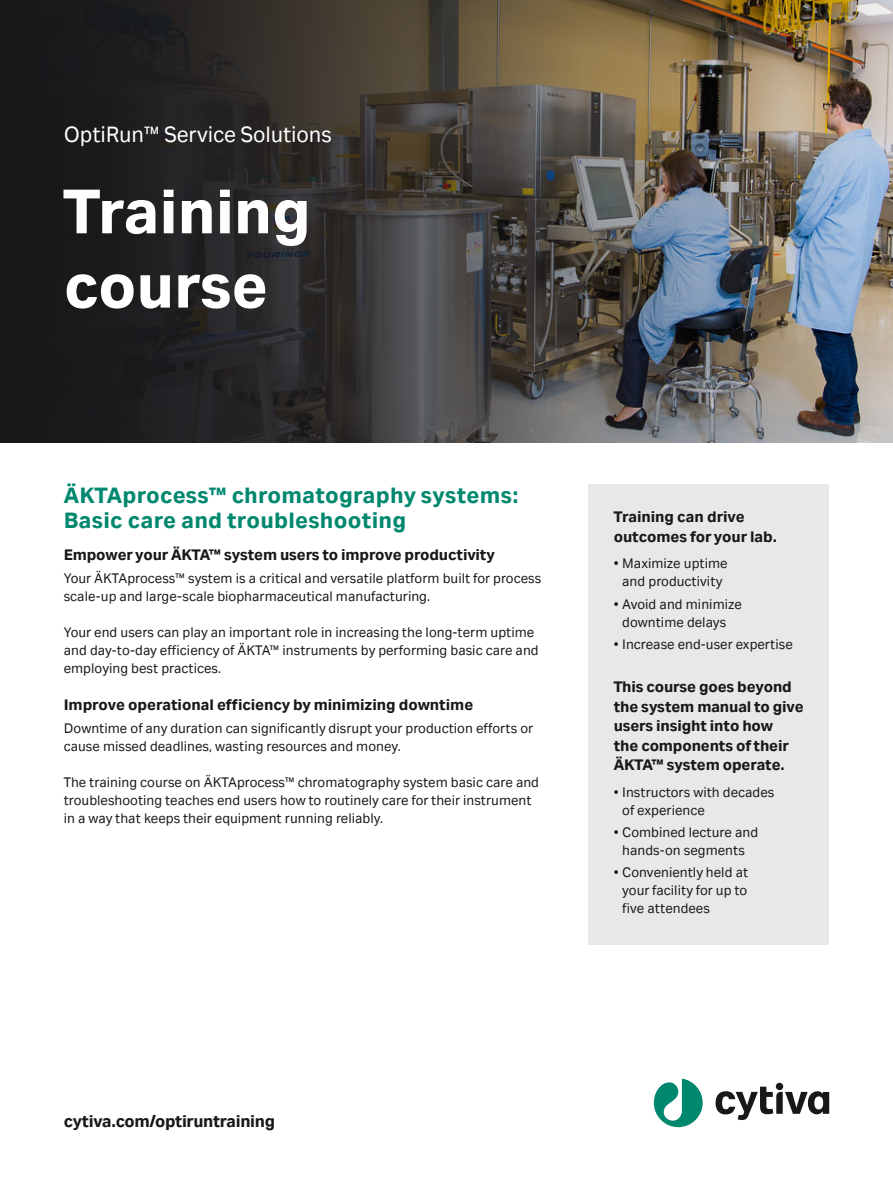
<style>
.page{position:relative;width:893px;height:1191px;background:#fff}
.page>*{position:absolute;margin:0;border:0;box-sizing:border-box;transform-origin:0 0}
.t1{font:700 67.5px/74.2px "Cytiva Aktiv";letter-spacing:-.005em;color:#fff}
.t2{font:700 24px/25.5px "Cytiva Aktiv";letter-spacing:.01em;color:#00886f}
.t3{font:24px "Cytiva Aktiv";letter-spacing:-.005em;color:#fff}
.t4{font:700 18px "Cytiva Aktiv";letter-spacing:-.02em;color:#18181b}
.t5{font:700 16.5px/19.5px "Cytiva Aktiv";letter-spacing:-.01em;color:#18181b}
.t6{font:15px/18px "Cytiva Aktiv";color:#18181b}
</style>
<div class="page">
<img style="left:0;top:0;width:893px;height:442px">
<div style="left:588px;top:484px;width:241px;height:460px;background:#e8e8e8"></div>
<svg style="left:716px;top:1086px;width:113px;height:34px"></svg>
<div style="left:776px;top:1082px;width:7px;height:8px;background:#18181b;border-radius:50%"></div>
<svg style="left:654px;top:1078px;width:49px;height:49px"></svg>
<h2 class="t3" style="left:64px;top:122px;width:270px">OptiRun™ Service Solutions</h2>
<h1 class="t1" style="left:64px;top:173px;width:249px">Training course</h1>
<h2 class="t2" style="left:64px;top:482px;width:456px">ÄKTAprocess™ chromatography systems:<br>Basic care and troubleshooting</h2>
<p class="t5" style="left:64px;top:545px;width:432px">Empower your ÄKTA™ system users to improve productivity</p>
<p class="t6" style="left:64px;top:569px;width:479px">Your ÄKTAprocess™ system is a critical and versatile platform built for process scale-up and large-scale biopharmaceutical manufacturing.</p>
<p class="t6" style="left:64px;top:623px;width:476px">Your end users can play an important role in increasing the long-term uptime and day-to-day efficiency of ÄKTA™ instruments by performing basic care and employing best practices.</p>
<p class="t5" style="left:64px;top:695px;width:411px">Improve operational efficiency by minimizing downtime</p>
<p class="t6" style="left:64px;top:718px;width:471px">Downtime of any duration can significantly disrupt your production efforts or cause missed deadlines, wasting resources and money.</p>
<p class="t6" style="left:64px;top:772px;width:477px">The training course on ÄKTAprocess™ chromatography system basic care and troubleshooting teaches end users how to routinely care for their instrument in a way that keeps their equipment running reliably.</p>
<p class="t5" style="left:614px;top:507px;width:165px">Training can drive outcomes for your lab.</p>
<p class="t6" style="left:614px;top:554px;width:115px;text-align:center">• Maximize uptime and productivity</p>
<p class="t6" style="left:614px;top:595px;width:130px;text-align:center">• Avoid and minimize downtime delays</p>
<p class="t6" style="left:614px;top:635px;width:181px">• Increase end-user expertise</p>
<p class="t5" style="left:614px;top:677px;width:191px">This course goes beyond the system manual to give users insight into how<br>the components of their<br>ÄKTA™ system operate.</p>
<p class="t6" style="left:622px;top:783px;width:154px;text-indent:-9px">• Instructors with decades of experience</p>
<p class="t6" style="left:614px;top:823px;width:146px;text-align:center">• Combined lecture and hands-on segments</p>
<p class="t6" style="left:622px;top:863px;width:128px;text-align:justify;text-indent:-9px">• Conveniently held at your facility for up to five attendees</p>
<p class="t4" style="left:64px;top:1111px;width:213px">cytiva.com/optiruntraining</p>
</div>
